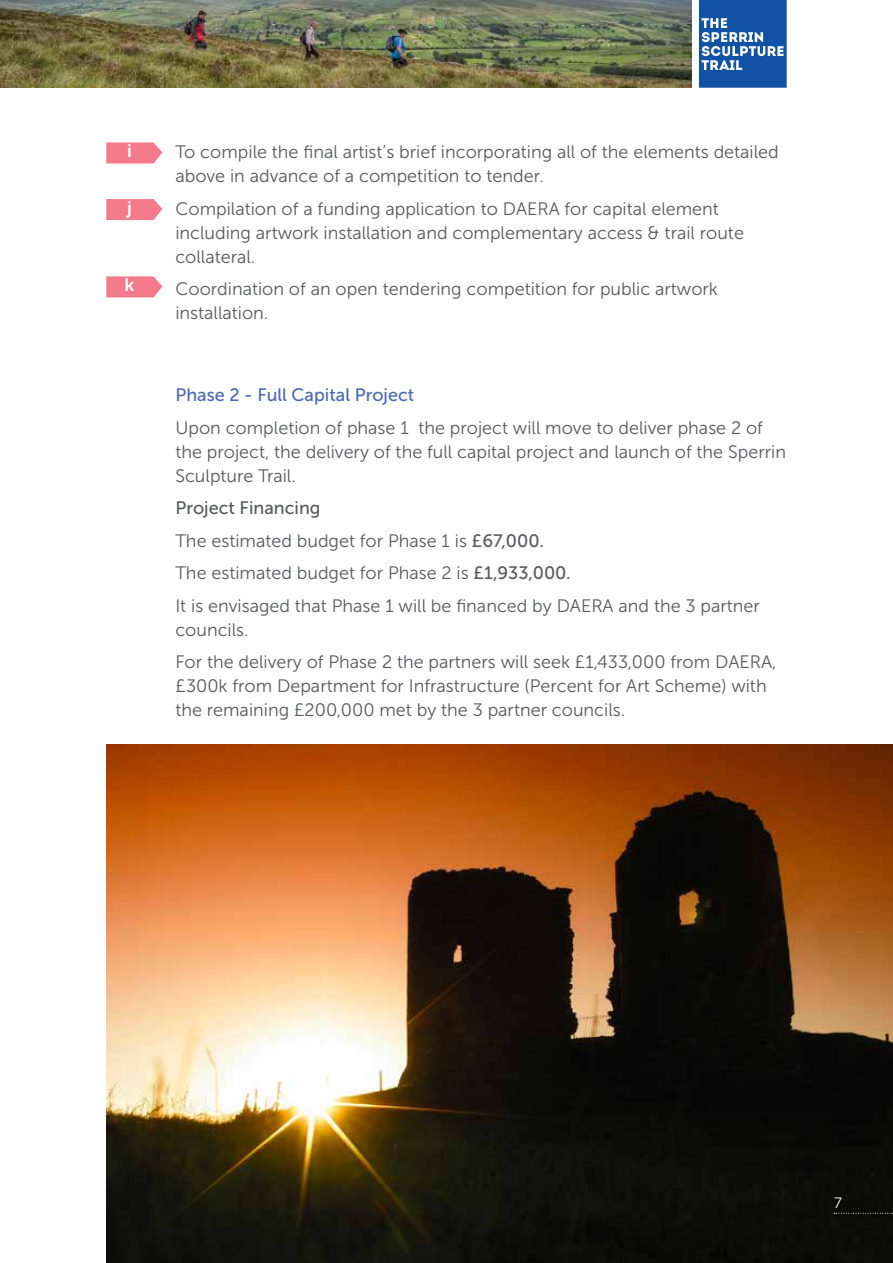
<style>
.page{position:relative;width:893px;height:1263px;background:#fff}
.page>*{position:absolute;margin:0;border:0;box-sizing:border-box;transform-origin:0 0}
.t1{font:18px/24px "Museo Sans 300";color:#58595b}
.t2{font:18px "Museo Sans 500";color:#4b69b1}
.t3{font:18px "Museo Sans 500";color:#58595b}
.t4{font:18px "Museo Sans 700";color:#fff}
.t5{font:15px "Museo Sans 300";color:#fff}
.s1{font-family:"Museo Sans 500"}
</style>
<div class="page">
<svg style="left:699px;top:0;width:88px;height:88px;background:#356cb1"></svg>
<img style="left:106px;top:745px;width:787px;height:518px">
<svg style="left:834px;top:1213px;width:59px;height:1px"></svg>
<img style="left:0;top:0;width:691px;height:87px">
<svg style="left:106px;top:142px;width:56px;height:21px"></svg>
<svg style="left:106px;top:199px;width:56px;height:21px"></svg>
<svg style="left:106px;top:276px;width:56px;height:21px"></svg>
<p class="t4" style="left:127px;top:141px;width:6px">i</p>
<p class="t4" style="left:127px;top:198px;width:6px">j</p>
<p class="t4" style="left:125px;top:275px;width:11px">k</p>
<p class="t1" style="left:175px;top:140px;width:605px">To compile the final artist’s brief incorporating all of the elements detailed above in advance of a competition to tender.</p>
<p class="t1" style="left:175px;top:197px;width:570px">Compilation of a funding application to DAERA for capital element including artwork installation and complementary access &amp; trail route collateral.</p>
<p class="t1" style="left:175px;top:277px;width:544px">Coordination of an open tendering competition for public artwork installation.</p>
<p class="t2" style="left:175px;top:385px;width:240px">Phase 2 - Full Capital Project</p>
<p class="t1" style="left:175px;top:416px;width:612px">Upon completion of phase 1 the project will move to deliver phase 2 of the project, the delivery of the full capital project and launch of the Sperrin<br>Sculpture Trail.</p>
<p class="t3" style="left:175px;top:498px;width:147px">Project Financing</p>
<p class="t1" style="left:175px;top:524px;width:586px;line-height:32.5px">The estimated budget for Phase 1 is <span class="s1">£67,000.<br></span>The estimated budget for Phase 2 is <span class="s1">£1,933,000.<br></span>It is envisaged that Phase 1 will be financed by DAERA and the 3 partner</p>
<p class="t1" style="left:175px;top:613px;width:603px;line-height:32.5px">councils.<br>For the delivery of Phase 2 the partners will seek £1,433,000 from DAERA,</p>
<p class="t1" style="left:175px;top:674px;width:593px">£300k from Department for Infrastructure (Percent for Art Scheme) with the remaining £200,000 met by the 3 partner councils.</p>
<p class="t5" style="left:834px;top:1195px;width:9px">7</p>
</div>
